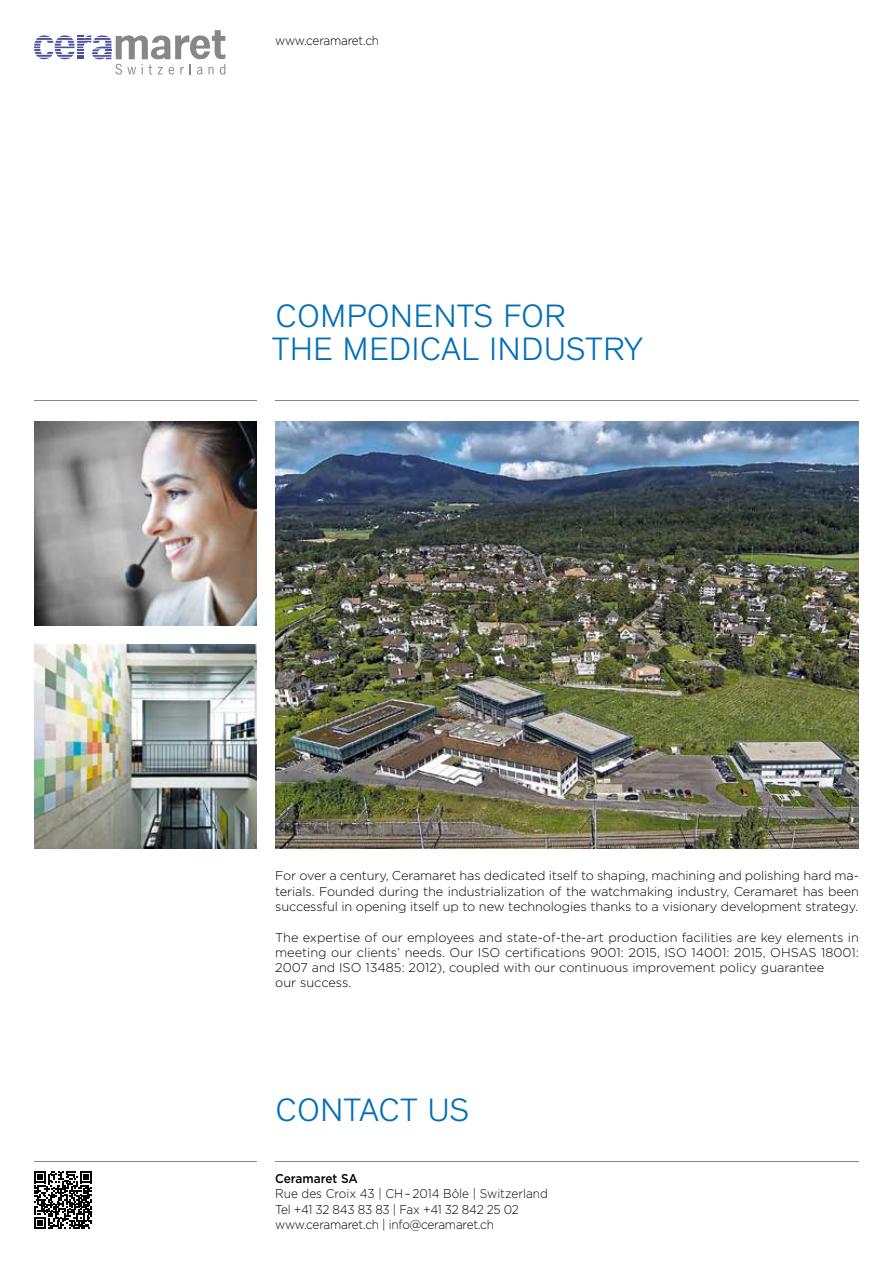
<style>
.page{position:relative;width:893px;height:1263px;background:#fff}
.page>*{position:absolute;margin:0;border:0;box-sizing:border-box;transform-origin:0 0}
.t1{font:300 33px/33px "Theinhardt";letter-spacing:.025em;color:#006eb9}
.t2{font:300 12.75px/15.3px "Gotham HTF";color:#000;text-align:justify}
.t3{font:300 12.75px/15.3px "Gotham HTF";letter-spacing:-.02em;color:#000;scale:.93 1}
.t4{font:500 12.75px "Gotham HTF";color:#000;scale:.93 1}
</style>
<div class="page">
<hr style="left:34px;top:400px;width:222px;height:1px;background:#868786">
<hr style="left:275px;top:400px;width:584px;height:1px;background:#868786">
<img style="left:34px;top:421px;width:222px;height:204px">
<svg style="left:34px;top:30px;width:191px;height:45px"></svg>
<hr style="left:34px;top:1161px;width:222px;height:1px;background:#868786">
<hr style="left:275px;top:1161px;width:584px;height:1px;background:#868786">
<img style="left:275px;top:421px;width:584px;height:427px">
<img style="left:34px;top:644px;width:222px;height:204px">
<svg style="left:34px;top:1171px;width:58px;height:58px"></svg>
<p class="t3" style="left:275px;top:32px;width:113px">www.ceramaret.ch</p>
<h1 class="t1" style="left:272px;top:300px;width:372px">COMPONENTS FOR<br>THE MEDICAL INDUSTRY</h1>
<p class="t2" style="left:275px;top:868px;width:585px">For over a century, Ceramaret has dedicated itself to shaping, machining and polishing hard ma&shy;terials. Founded during the industrialization of the watchmaking industry, Ceramaret has been successful in opening itself up to new technologies thanks to a visionary development strategy.</p>
<p class="t2" style="left:275px;top:929px;width:585px;text-align:left">The expertise of our employees and state-of-the-art production facilities are key elements in meeting our clients’ needs. Our ISO certifications 9001: 2015, ISO 14001: 2015, OHSAS 18001:<br>2007 and ISO 13485: 2012), coupled with our continuous improvement policy guarantee<br>our success.</p>
<h1 class="t1" style="left:276px;top:1094px;width:195px">CONTACT US</h1>
<p class="t4" style="left:275px;top:1171px;width:90px">Ceramaret SA</p>
<p class="t3" style="left:275px;top:1186px;width:295px">Rue des Croix 43 | CH – 2014 Bôle | Switzerland<br>Tel +41 32 843 83 83 | Fax +41 32 842 25 02 www.ceramaret.ch | info@ceramaret.ch</p>
</div>
